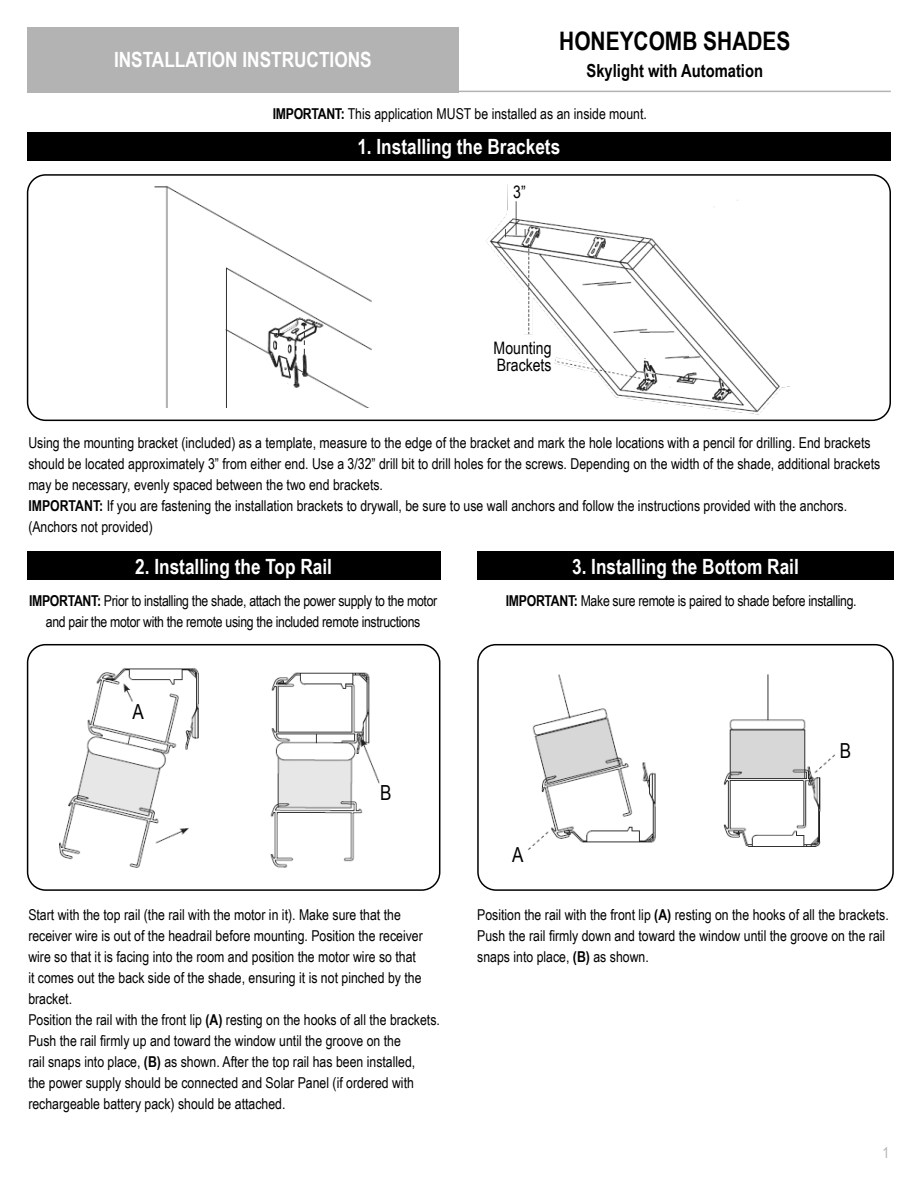
<style>
.page{position:relative;width:918px;height:1188px;background:#fff}
.page>*{position:absolute;margin:0;border:0;box-sizing:border-box;transform-origin:0 0}
.t1{font:700 25.5px "Arial Narrow";color:#000}
.t2{font:700 21px "Arial Narrow";color:#fff}
.t3{font:20.85px "Arial Narrow";color:#000}
.t4{font:20.7px "Arial Narrow";color:#000}
.t5{font:700 18px "Arial Narrow";color:#000}
.t6{font:17.25px/17.2px "Arial Narrow";color:#000}
.t7{font:15px/21px "Arial Narrow";color:#000}
.t8{font:15px/21px "Arial Narrow";letter-spacing:-.02em;color:#000;text-align:center}
.t9{font:15px "Arial Narrow";color:#b3b3b3}
.s1{font-weight:700}
</style>
<div class="page">
<hr style="left:459px;top:91px;width:432px;height:1px;background:#b3b3b3">
<div style="left:27px;top:27px;width:432px;height:65px;background:#b3b3b3"></div>
<div style="left:27px;top:133px;width:864px;height:28px;background:#000"></div>
<div style="left:27px;top:174px;width:864px;height:247px;border:2px solid #000;border-radius:18px"></div>
<div style="left:27px;top:644px;width:413px;height:247px;border:2px solid #000;border-radius:18px"></div>
<div style="left:477px;top:644px;width:417px;height:247px;border:2px solid #000;border-radius:18px"></div>
<img style="left:154px;top:186px;width:218px;height:222px">
<img style="left:483px;top:185px;width:306px;height:236px">
<img style="left:59px;top:667px;width:140px;height:201px">
<img style="left:270px;top:672px;width:110px;height:196px">
<div style="left:27px;top:552px;width:413px;height:28px;background:#000"></div>
<div style="left:477px;top:552px;width:417px;height:28px;background:#000"></div>
<img style="left:723px;top:674px;width:113px;height:173px">
<img style="left:528px;top:674px;width:128px;height:176px">
<p class="t2" style="left:114px;top:44px;width:259px">INSTALLATION INSTRUCTIONS</p>
<p class="t1" style="left:559px;top:22px;width:233px">HONEYCOMB SHADES</p>
<p class="t5" style="left:587px;top:57px;width:178px">Skylight with Automation</p>
<p class="t7" style="left:273px;top:103px;width:376px"><span class="s1">IMPORTANT:</span> This application MUST be installed as an inside mount.</p>
<p class="t2" style="left:357px;top:131px;width:204px">1. Installing the Brackets</p>
<p class="t6" style="left:513px;top:182px;width:14px">3”</p>
<p class="t6" style="left:494px;top:338px;width:59px">Mounting<br>Brackets</p>
<p class="t7" style="left:28px;top:432px;width:853px">Using the mounting bracket (included) as a template, measure to the edge of the bracket and mark the hole locations with a pencil for drilling. End brackets should be located approximately 3” from either end. Use a 3/32” drill bit to drill holes for the screws. Depending on the width of the shade, additional brackets may be necessary, evenly spaced between the two end brackets.</p>
<p class="t7" style="left:28px;top:495px;width:820px"><span class="s1">IMPORTANT:</span> If you are fastening the installation brackets to drywall, be sure to use wall anchors and follow the instructions provided with the anchors.</p>
<p class="t7" style="left:28px;top:516px;width:126px">(Anchors not provided)</p>
<p class="t2" style="left:135px;top:550px;width:198px">2. Installing the Top Rail</p>
<p class="t2" style="left:572px;top:550px;width:228px">3. Installing the Bottom Rail</p>
<p class="t8" style="left:29px;top:589px;width:410px"><span class="s1">IMPORTANT:</span> Prior to installing the shade, attach the power supply to the motor and pair the motor with the remote using the included remote instructions</p>
<p class="t8" style="left:506px;top:589px;width:352px"><span class="s1">IMPORTANT:</span> Make sure remote is paired to shade before installing.</p>
<p class="t3" style="left:133px;top:696px;width:13px">A</p>
<p class="t3" style="left:380px;top:778px;width:13px">B</p>
<p class="t7" style="left:28px;top:904px;width:396px">Start with the top rail (the rail with the motor in it). Make sure that the receiver wire is out of the headrail before mounting. Position the receiver wire so that it is facing into the room and position the motor wire so that it comes out the back side of the shade, ensuring it is not pinched by the bracket.</p>
<p class="t7" style="left:28px;top:1009px;width:413px">Position the rail with the front lip <span class="s1">(A)</span> resting on the hooks of all the brackets.<br>Push the rail firmly up and toward the window until the groove on the<br>rail snaps into place, <span class="s1">(B)</span> as shown. After the top rail has been installed,<br>the power supply should be connected and Solar Panel (if ordered with rechargeable battery pack) should be attached.</p>
<p class="t4" style="left:512px;top:839px;width:13px">A</p>
<p class="t4" style="left:840px;top:736px;width:13px">B</p>
<p class="t7" style="left:477px;top:904px;width:413px">Position the rail with the front lip <span class="s1">(A)</span> resting on the hooks of all the brackets.</p>
<p class="t7" style="left:477px;top:925px;width:410px">Push the rail firmly down and toward the window until the groove on the rail snaps into place, <span class="s1">(B)</span> as shown.</p>
<p class="t9" style="left:882px;top:1142px;width:8px">1</p>
</div>
